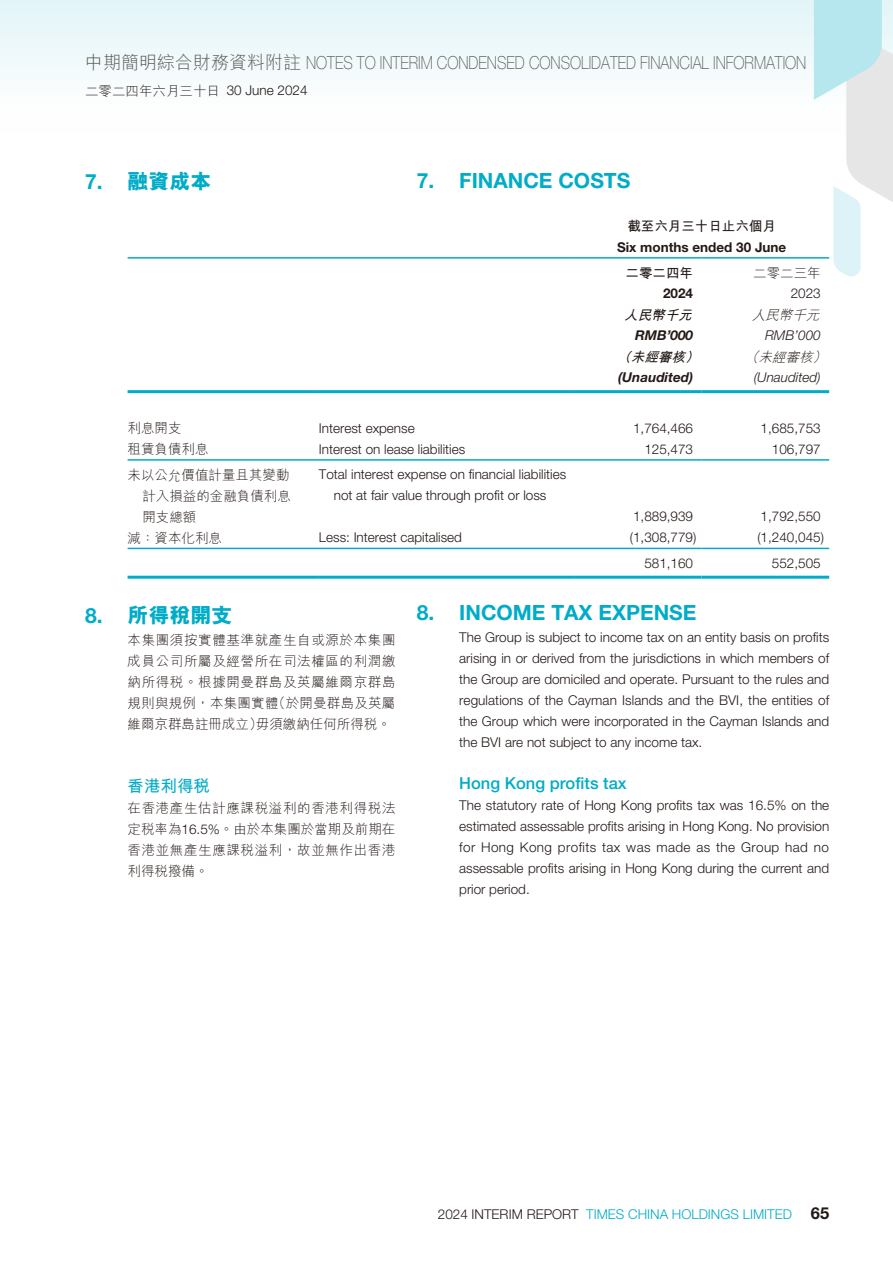
<style>
.page{position:relative;width:893px;height:1263px;background:#fff}
.page>*{position:absolute;margin:0;border:0;box-sizing:border-box;transform-origin:0 0}
.t1{font:700 21px "Helvetica Neue LT Std";color:#00acc8}
.t2{font:800 21px "M Hei HK";color:#00acc8}
.t3{font:100 18px "Helvetica Neue LT Std";color:#595857;scale:.83 1}
.t4{font:500 16.5px "Helvetica Neue LT Std";color:#00acc8}
.t5{font:700 16.5px "M Hei HK";color:#00acc8}
.t6{font:300 13.5px/21px "Helvetica Neue LT Std";color:#231916;text-align:justify}
.t7{font:300 13.5px/21px "M Hei HK";color:#231916;text-align:justify}
.t8{font:300 13.5px "Helvetica Neue LT Std";color:#00acc8}
.t9{font:700 13.5px "Helvetica Neue LT Std";color:#231916}
.t10{font:italic 700 13.5px "Helvetica Neue LT Std";color:#231916}
.t11{font:italic 300 13.5px "Helvetica Neue LT Std";color:#231916}
.t12{font:700 13.5px "M Hei HK";color:#231916}
.t13{font:italic 700 13.5px "M Hei HK";color:#231916}
.t14{font:italic 300 13.5px "M Hei HK";color:#231916}
.s1{font-family:"M Hei HK";font-weight:300}
.s2{font-family:"Helvetica Neue LT Std"}
.s3{font-family:"Helvetica Neue LT Std";font-weight:700}
.s4{color:#231916}
.s5{font-weight:700;font-size:16.5px;color:#231916}
</style>
<div class="page">
<div style="left:0;top:0;width:893px;height:133px;background:linear-gradient(to bottom,#e2f5f8,#fff)"></div>
<hr style="left:0;top:0;width:1px;height:133px;background:#ddf3f7">
<svg style="left:814px;top:0;width:79px;height:277px"></svg>
<hr style="left:128px;top:257px;width:191px;height:2px;background:#00acc8">
<hr style="left:319px;top:257px;width:255px;height:2px;background:#00acc8">
<hr style="left:574px;top:257px;width:128px;height:2px;background:#00acc8">
<hr style="left:702px;top:257px;width:127px;height:2px;background:#00acc8">
<hr style="left:128px;top:390px;width:191px;height:3px;background:#00acc8">
<hr style="left:319px;top:390px;width:255px;height:3px;background:#00acc8">
<hr style="left:574px;top:390px;width:128px;height:3px;background:#00acc8">
<hr style="left:702px;top:390px;width:127px;height:3px;background:#00acc8">
<hr style="left:128px;top:459px;width:191px;height:2px;background:#00acc8">
<hr style="left:319px;top:459px;width:255px;height:2px;background:#00acc8">
<hr style="left:574px;top:459px;width:128px;height:2px;background:#00acc8">
<hr style="left:702px;top:459px;width:127px;height:2px;background:#00acc8">
<hr style="left:128px;top:548px;width:191px;height:1px;background:#00acc8">
<hr style="left:319px;top:548px;width:255px;height:1px;background:#00acc8">
<hr style="left:574px;top:548px;width:128px;height:1px;background:#00acc8">
<hr style="left:702px;top:548px;width:127px;height:1px;background:#00acc8">
<hr style="left:128px;top:576px;width:191px;height:3px;background:#00acc8">
<hr style="left:319px;top:576px;width:255px;height:3px;background:#00acc8">
<hr style="left:574px;top:576px;width:128px;height:3px;background:#00acc8">
<hr style="left:702px;top:576px;width:127px;height:3px;background:#00acc8">
<h2 class="t3" style="left:85px;top:53px;width:871px"><span class="s1">中期簡明綜合財務資料附註</span> NOTES TO INTERIM CONDENSED CONSOLIDATED FINANCIAL INFORMATION</h2>
<p class="t7" style="left:85px;top:80px;width:224px">二零二四年六月三十日 <span class="s2">30 June 2024</span></p>
<h1 class="t2" style="left:85px;top:167px;width:128px"><span class="s3">7.</span> 融資成本</h1>
<h1 class="t1" style="left:417px;top:167px;width:215px">7. FINANCE COSTS</h1>
<p class="t12" style="left:627px;top:217px;width:150px">截至六月三十日止六個月</p>
<p class="t9" style="left:617px;top:239px;width:171px">Six months ended 30 June</p>
<p class="t12" style="left:626px;top:263px;width:69px">二零二四年</p>
<p class="t7" style="left:753px;top:262px;width:69px">二零二三年</p>
<p class="t9" style="left:663px;top:285px;width:32px">2024</p>
<p class="t6" style="left:791px;top:283px;width:32px">2023</p>
<p class="t13" style="left:624px;top:305px;width:74px">人民幣千元</p>
<p class="t14" style="left:752px;top:305px;width:74px">人民幣千元</p>
<p class="t10" style="left:635px;top:327px;width:60px">RMB’000</p>
<p class="t11" style="left:765px;top:327px;width:57px">RMB’000</p>
<p class="t13" style="left:617px;top:347px;width:87px">（未經審核）</p>
<p class="t14" style="left:745px;top:347px;width:87px">（未經審核）</p>
<p class="t10" style="left:618px;top:369px;width:76px">(Unaudited)</p>
<p class="t11" style="left:754px;top:369px;width:69px">(Unaudited)</p>
<p class="t7" style="left:128px;top:417px;width:55px">利息開支</p>
<p class="t6" style="left:319px;top:417px;width:97px">Interest expense</p>
<p class="t6" style="left:633px;top:417px;width:62px">1,764,466</p>
<p class="t6" style="left:761px;top:417px;width:62px">1,685,753</p>
<p class="t7" style="left:128px;top:438px;width:82px">租賃負債利息</p>
<p class="t6" style="left:319px;top:438px;width:148px">Interest on lease liabilities</p>
<p class="t6" style="left:644px;top:438px;width:50px">125,473</p>
<p class="t6" style="left:772px;top:438px;width:50px">106,797</p>
<p class="t7" style="left:142px;top:464px;width:150px;text-indent:-15px">未以公允價值計量且其變動計入損益的金融負債利息開支總額</p>
<p class="t6" style="left:319px;top:464px;width:249px;text-align:center">Total interest expense on financial liabilities not at fair value through profit or loss</p>
<p class="t6" style="left:633px;top:506px;width:62px">1,889,939</p>
<p class="t6" style="left:761px;top:506px;width:62px">1,792,550</p>
<p class="t7" style="left:128px;top:527px;width:96px">減：資本化利息</p>
<p class="t6" style="left:319px;top:527px;width:145px">Less: Interest capitalised</p>
<p class="t6" style="left:630px;top:527px;width:68px">(1,308,779)</p>
<p class="t6" style="left:757px;top:527px;width:68px">(1,240,045)</p>
<p class="t6" style="left:644px;top:552px;width:50px">581,160</p>
<p class="t6" style="left:772px;top:552px;width:50px">552,505</p>
<h1 class="t1" style="left:417px;top:600px;width:281px">8. INCOME TAX EXPENSE</h1>
<p class="t6" style="left:459px;top:627px;width:372px">The Group is subject to income tax on an entity basis on profits arising in or derived from the jurisdictions in which members of the Group are domiciled and operate. Pursuant to the rules and regulations of the Cayman Islands and the BVI, the entities of the Group which were incorporated in the Cayman Islands and the BVI are not subject to any income tax.</p>
<p class="t4" style="left:459px;top:773px;width:169px">Hong Kong profits tax</p>
<p class="t6" style="left:459px;top:795px;width:372px">The statutory rate of Hong Kong profits tax was 16.5% on the estimated assessable profits arising in Hong Kong. No provision for Hong Kong profits tax was made as the Group had no assessable profits arising in Hong Kong during the current and prior period.</p>
<h1 class="t2" style="left:85px;top:601px;width:149px"><span class="s3">8.</span> 所得稅開支</h1>
<p class="t7" style="left:128px;top:629px;width:269px">本集團須按實體基準就產生自或源於本集團成員公司所屬及經營所在司法權區的利潤繳納所得稅。根據開曼群島及英屬維爾京群島規則與規例，本集團實體（於開曼群島及英屬維爾京群島註冊成立）毋須繳納任何所得稅。</p>
<p class="t5" style="left:128px;top:773px;width:84px">香港利得稅</p>
<p class="t7" style="left:128px;top:797px;width:269px">在香港產生估計應課稅溢利的香港利得稅法定稅率為<span class="s2">16.5%</span>。由於本集團於當期及前期在香港並無產生應課稅溢利，故並無作出香港利得稅撥備。</p>
<p class="t8" style="left:438px;top:1206px;width:393px"><span class="s4">2024 INTERIM REPORT</span> TIMES CHINA HOLDINGS LIMITED <span class="s5">65</span></p>
</div>
